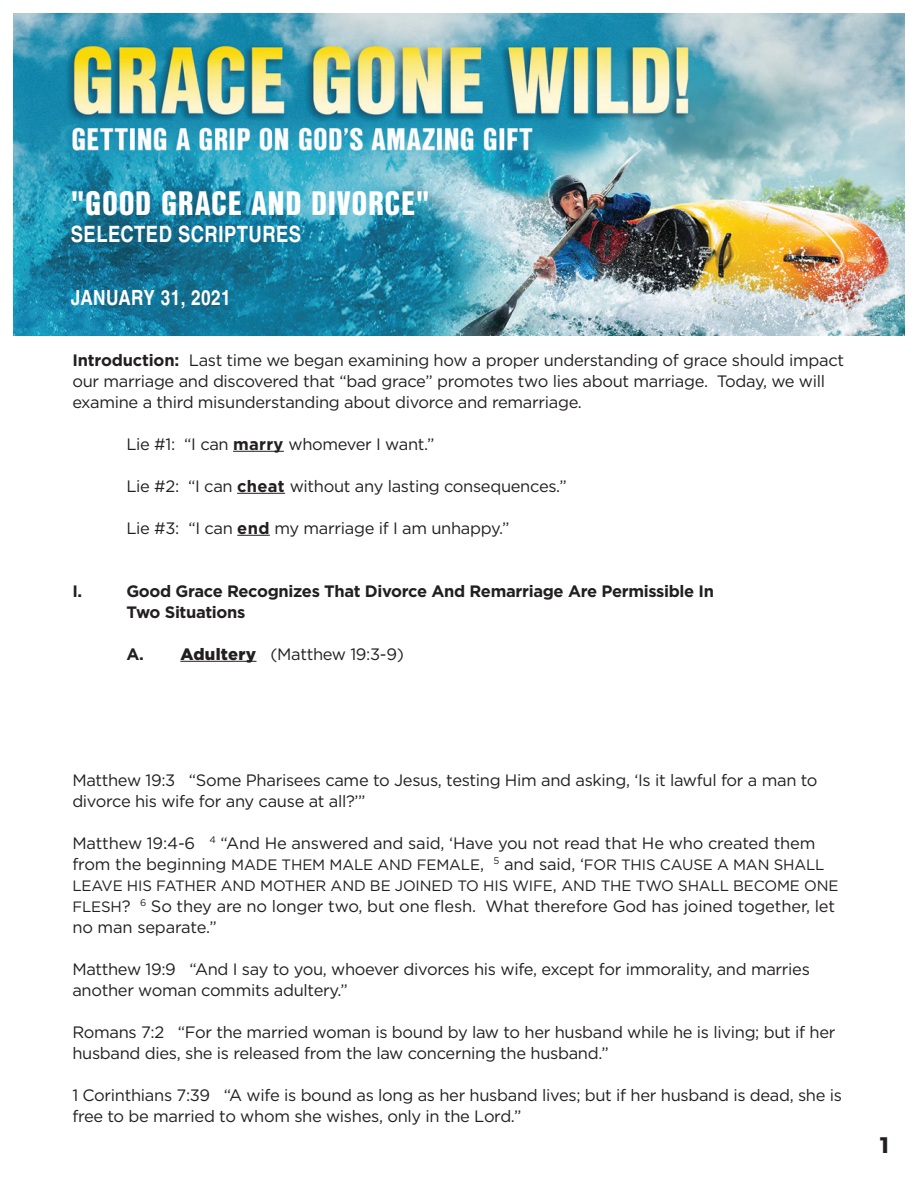
<style>
.page{position:relative;width:918px;height:1188px;background:#fff}
.page>*{position:absolute;margin:0;border:0;box-sizing:border-box;transform-origin:0 0}
.t1{font:900 33px "Nimbus San Con L";letter-spacing:.02em;color:#fff}
.t2{font:700 22.5px "Nimbus San Con L";letter-spacing:.02em;color:#fff}
.t3{font:700 22.5px "Montserrat";color:#231f20}
.t4{font:700 21px "Nimbus San Con L";letter-spacing:.02em;color:#fff}
.t5{font:16.5px/21px "Gotham";letter-spacing:-.02em;color:#231f20}
.t6{font:700 16.5px "Gotham";letter-spacing:-.02em;color:#231f20}
.t7{font:15px/21px "Gotham";letter-spacing:-.01em;color:#231f20}
.s1{font-weight:700}
.s2{font-weight:900}
.s3{font-size:16.5px}
.s4{font-size:15px}
</style>
<div class="page">
<hr style="left:233px;top:451px;width:51px;height:1px;background:#231f20">
<hr style="left:237px;top:493px;width:48px;height:1px;background:#231f20">
<hr style="left:237px;top:535px;width:33px;height:1px;background:#231f20">
<hr style="left:180px;top:661px;width:77px;height:1px;background:#231f20">
<img style="left:14px;top:14px;width:890px;height:322px">
<p class="t1" style="left:71px;top:178px;width:360px">"GOOD GRACE AND DIVORCE"</p>
<p class="t2" style="left:71px;top:217px;width:232px">SELECTED SCRIPTURES</p>
<p class="t4" style="left:71px;top:282px;width:161px">JANUARY 31, 2021</p>
<p class="t5" style="left:72px;top:349px;width:773px"><span class="s1">Introduction:</span> Last time we began examining how a proper understanding of grace should impact our marriage and discovered that “bad grace” promotes two lies about marriage. Today, we will examine a third misunderstanding about divorce and remarriage.</p>
<p class="t5" style="left:126px;top:433px;width:310px">Lie #1: “I can <span class="s1">marry</span> whomever I want.”</p>
<p class="t5" style="left:126px;top:475px;width:442px">Lie #2: “I can <span class="s1">cheat</span> without any lasting consequences.”</p>
<p class="t5" style="left:126px;top:517px;width:385px">Lie #3: “I can <span class="s1">end</span> my marriage if I am unhappy.”</p>
<p class="t6" style="left:72px;top:580px;width:11px">I.</p>
<p class="t6" style="left:126px;top:580px;width:589px">Good Grace Recognizes That Divorce And Remarriage Are Permissible In</p>
<p class="t6" style="left:126px;top:601px;width:121px">Two Situations</p>
<p class="t5" style="left:126px;top:643px;width:279px"><span class="s1">A.</span> <span class="s2">Adultery</span> (Matthew 19:3-9)</p>
<p class="t5" style="left:72px;top:769px;width:747px">Matthew 19:3 “Some Pharisees came to Jesus, testing Him and asking, ‘Is it lawful for a man to divorce his wife for any cause at all?’”</p>
<p class="t5" style="left:72px;top:832px;width:745px">Matthew 19:4-6 <sup>4</sup> “And He answered and said, ‘Have you not read that He who created them</p>
<p class="t7" style="left:72px;top:854px;width:768px"><span class="s3">from the beginning</span> MADE THEM MALE AND FEMALE<span class="s3">,</span> <sup>5</sup> <span class="s3">and said, ‘</span>FOR THIS CAUSE A MAN SHALL<br>LEAVE HIS FATHER AND MOTHER AND BE JOINED TO HIS WIFE<span class="s3">,</span> AND THE TWO SHALL BECOME ONE</p>
<p class="t5" style="left:72px;top:895px;width:764px"><span class="s4">FLESH</span>? <sup>6</sup> So they are no longer two, but one flesh. What therefore God has joined together, let no man separate.”</p>
<p class="t5" style="left:72px;top:958px;width:739px">Matthew 19:9 “And I say to you, whoever divorces his wife, except for immorality, and marries another woman commits adultery.”</p>
<p class="t5" style="left:72px;top:1021px;width:765px">Romans 7:2 “For the married woman is bound by law to her husband while he is living; but if her husband dies, she is released from the law concerning the husband.”</p>
<p class="t5" style="left:72px;top:1084px;width:771px">1 Corinthians 7:39 “A wife is bound as long as her husband lives; but if her husband is dead, she is free to be married to whom she wishes, only in the Lord.”</p>
<p class="t3" style="left:880px;top:1131px;width:11px">1</p>
</div>
